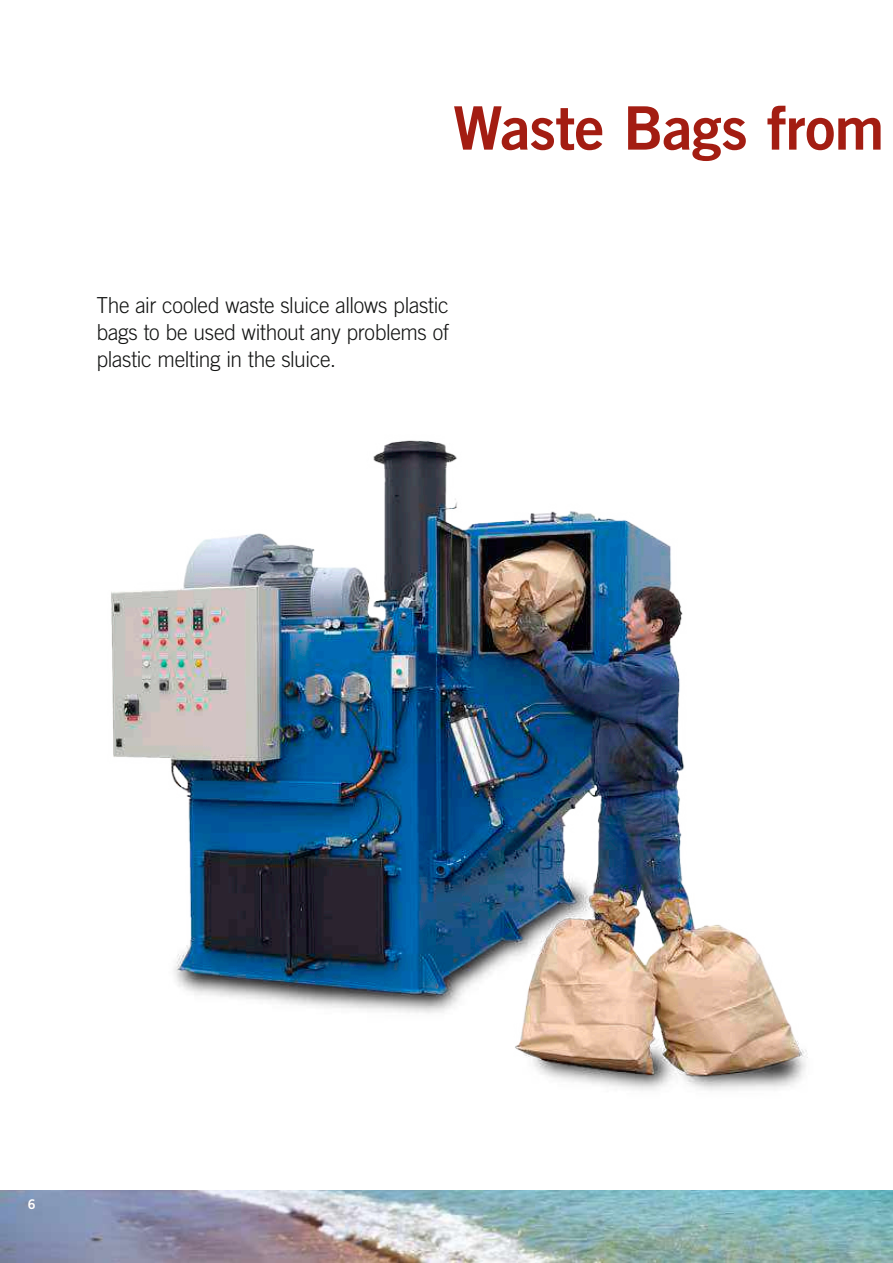
<style>
.page{position:relative;width:893px;height:1263px;background:#fff}
.page>*{position:absolute;margin:0;border:0;box-sizing:border-box;transform-origin:0 0}
.t1{font:60px "Trade Gothic LT Std Bd 2";letter-spacing:-.015em;color:#a31d12}
.t2{font:300 22.05px/27px "Trade Gothic LT Std";letter-spacing:-.015em;color:#131413;text-align:justify;scale:.95 1}
.t3{font:13.35px "Trade Gothic LT Std Bd 2";color:#fff;scale:.95 1}
</style>
<div class="page">
<img style="left:0;top:1190px;width:893px;height:73px">
<img style="left:111px;top:440px;width:697px;height:651px">
<h1 class="t1" style="left:453px;top:91px;width:433px">Waste Bags from</h1>
<p class="t2" style="left:96px;top:291px;width:372px">The air cooled waste sluice allows plastic bags to be used without any problems of plastic melting in the sluice.</p>
<p class="t3" style="left:28px;top:1196px;width:10px">6</p>
</div>
